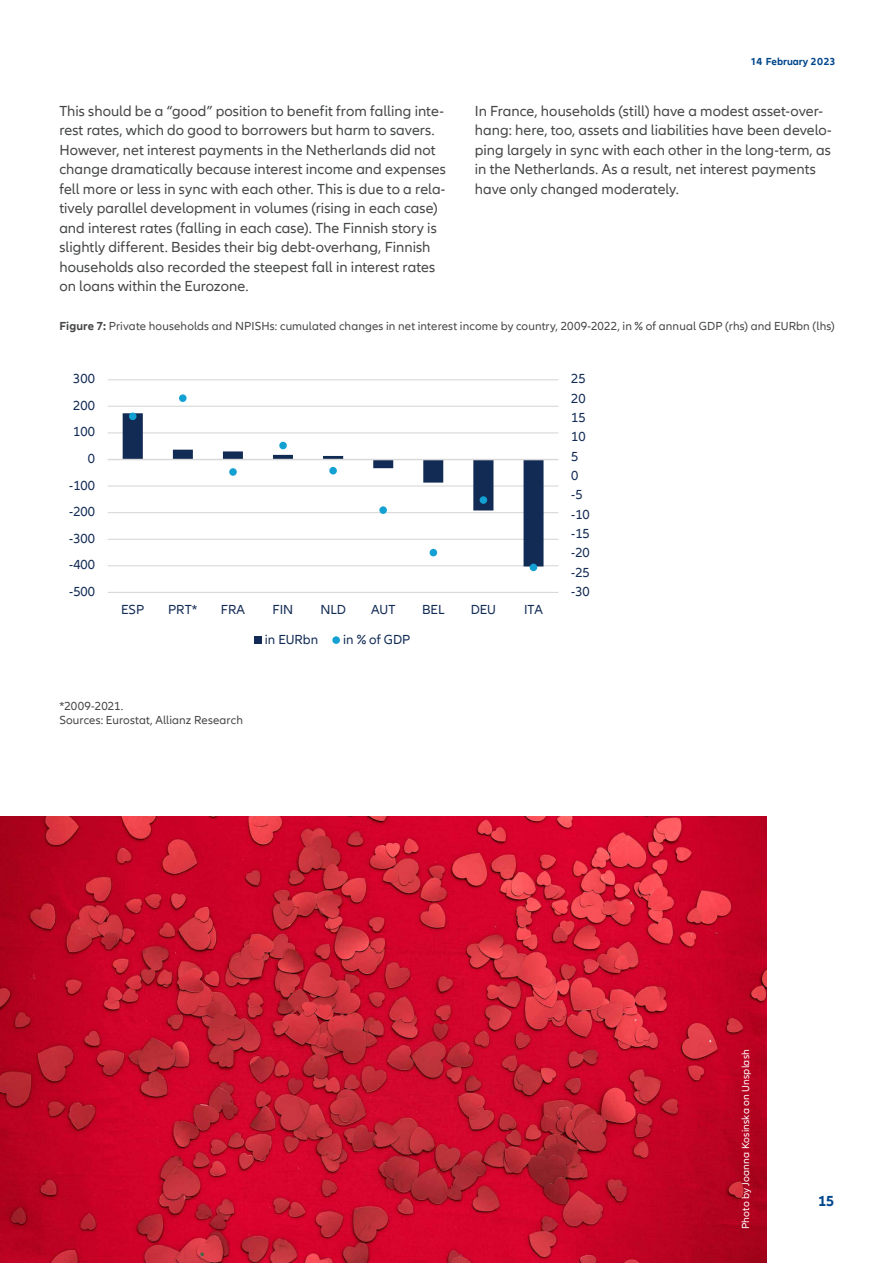
<style>
.page{position:relative;width:893px;height:1263px;background:#fff}
.page>*{position:absolute;margin:0;border:0;box-sizing:border-box;transform-origin:0 0}
.Copy_10_13pt{font:15px/19.5px "Allianz Neo";letter-spacing:.005em;color:#454647}
.t1{font:700 15px "Allianz Neo";color:#01468c}
.t2{font:13.5px "Allianz Neo";letter-spacing:-.005em;color:#122b54}
.Caption_Footer_7_9pt{font:12px "Allianz Neo";letter-spacing:.01em;color:#454647}
.Caption_Footer_7_9pt-2{font:10.5px "Allianz Neo";letter-spacing:.015em;color:#fff}
.t3{font:700 10.5px "Allianz Neo";color:#01468c}
.s1{font-weight:700}
</style>
<div class="page">
<img style="left:0;top:816px;width:767px;height:447px">
<hr style="left:108px;top:592px;width:450px;height:1px;background:#d9d9d9">
<hr style="left:108px;top:565px;width:450px;height:1px;background:#d9d9d9">
<hr style="left:108px;top:539px;width:450px;height:1px;background:#d9d9d9">
<hr style="left:108px;top:512px;width:450px;height:1px;background:#d9d9d9">
<hr style="left:108px;top:485px;width:450px;height:2px;background:#d9d9d9">
<hr style="left:108px;top:432px;width:450px;height:1px;background:#d9d9d9">
<hr style="left:108px;top:406px;width:450px;height:1px;background:#d9d9d9">
<hr style="left:108px;top:379px;width:450px;height:1px;background:#d9d9d9">
<svg style="left:123px;top:413px;width:420px;height:153px"></svg>
<hr style="left:108px;top:459px;width:450px;height:1px;background:#d9d9d9">
<div style="left:129px;top:413px;width:8px;height:7px;background:#13a0d3;border-radius:50%"></div>
<div style="left:179px;top:394px;width:8px;height:8px;background:#13a0d3;border-radius:50%"></div>
<div style="left:229px;top:468px;width:8px;height:8px;background:#13a0d3;border-radius:50%"></div>
<div style="left:279px;top:442px;width:8px;height:7px;background:#13a0d3;border-radius:50%"></div>
<div style="left:329px;top:467px;width:8px;height:7px;background:#13a0d3;border-radius:50%"></div>
<div style="left:379px;top:506px;width:8px;height:8px;background:#13a0d3;border-radius:50%"></div>
<div style="left:430px;top:549px;width:7px;height:7px;background:#13a0d3;border-radius:50%"></div>
<div style="left:480px;top:496px;width:7px;height:8px;background:#13a0d3;border-radius:50%"></div>
<div style="left:530px;top:564px;width:7px;height:7px;background:#13a0d3;border-radius:50%"></div>
<div style="left:254px;top:636px;width:8px;height:8px;background:#122b54"></div>
<div style="left:332px;top:636px;width:8px;height:8px;background:#13a0d3;border-radius:50%"></div>
<p class="t3" style="left:752px;top:56px;width:85px">14 February 2023</p>
<p class="Copy_10_13pt" style="left:59px;top:102px;width:388px">This should be a “good” position to benefit from falling inte&shy;rest rates, which do good to borrowers but harm to savers.<br>However, net interest payments in the Netherlands did not change dramatically because interest income and expenses fell more or less in sync with each other. This is due to a rela&shy;tively parallel development in volumes (rising in each case) and interest rates (falling in each case). The Finnish story is slightly different. Besides their big debt-overhang, Finnish households also recorded the steepest fall in interest rates on loans within the Eurozone.</p>
<p class="Copy_10_13pt" style="left:475px;top:102px;width:358px">In France, households (still) have a modest asset-over&shy;hang: here, too, assets and liabilities have been develo&shy;ping largely in sync with each other in the long-term, as in the Netherlands. As a result, net interest payments have only changed moderately.</p>
<p class="Caption_Footer_7_9pt" style="left:59px;top:320px;width:777px"><span class="s1">Figure 7:</span> Private households and NPISHs: cumulated changes in net interest income by country, 2009-2022, in % of annual GDP (rhs) and EURbn (lhs)</p>
<p class="t2" style="left:73px;top:371px;width:23px">300</p>
<p class="t2" style="left:73px;top:398px;width:23px">200</p>
<p class="t2" style="left:73px;top:424px;width:23px">100</p>
<p class="t2" style="left:88px;top:451px;width:9px">0</p>
<p class="t2" style="left:69px;top:477px;width:27px">-100</p>
<p class="t2" style="left:69px;top:504px;width:27px">-200</p>
<p class="t2" style="left:69px;top:531px;width:27px">-300</p>
<p class="t2" style="left:69px;top:557px;width:27px">-400</p>
<p class="t2" style="left:69px;top:584px;width:27px">-500</p>
<p class="t2" style="left:121px;top:601px;width:24px">ESP</p>
<p class="t2" style="left:168px;top:601px;width:31px">PRT*</p>
<p class="t2" style="left:221px;top:601px;width:26px">FRA</p>
<p class="t2" style="left:273px;top:601px;width:22px">FIN</p>
<p class="t2" style="left:320px;top:601px;width:27px">NLD</p>
<p class="t2" style="left:371px;top:601px;width:26px">AUT</p>
<p class="t2" style="left:422px;top:601px;width:24px">BEL</p>
<p class="t2" style="left:471px;top:601px;width:27px">DEU</p>
<p class="t2" style="left:524px;top:601px;width:21px">ITA</p>
<p class="t2" style="left:265px;top:632px;width:55px">in EURbn</p>
<p class="t2" style="left:343px;top:632px;width:69px">in % of GDP</p>
<p class="Caption_Footer_7_9pt" style="left:59px;top:699px;width:66px">*2009-2021.</p>
<p class="Caption_Footer_7_9pt" style="left:59px;top:713px;width:185px">Sources: Eurostat, Allianz Research</p>
<p class="t2" style="left:571px;top:371px;width:16px">25</p>
<p class="t2" style="left:571px;top:390px;width:16px">20</p>
<p class="t2" style="left:571px;top:410px;width:16px">15</p>
<p class="t2" style="left:571px;top:429px;width:16px">10</p>
<p class="t2" style="left:571px;top:448px;width:9px">5</p>
<p class="t2" style="left:571px;top:468px;width:9px">0</p>
<p class="t2" style="left:571px;top:487px;width:13px">-5</p>
<p class="t2" style="left:571px;top:506px;width:20px">-10</p>
<p class="t2" style="left:571px;top:526px;width:20px">-15</p>
<p class="t2" style="left:571px;top:545px;width:20px">-20</p>
<p class="t2" style="left:571px;top:564px;width:20px">-25</p>
<p class="t2" style="left:571px;top:584px;width:20px">-30</p>
<p class="Caption_Footer_7_9pt-2" style="left:740px;top:1229px;width:181px;rotate:-90deg">Photo by Joanna Kosinska on Unsplash</p>
<p class="t1" style="left:818px;top:1192px;width:18px">15</p>
</div>
